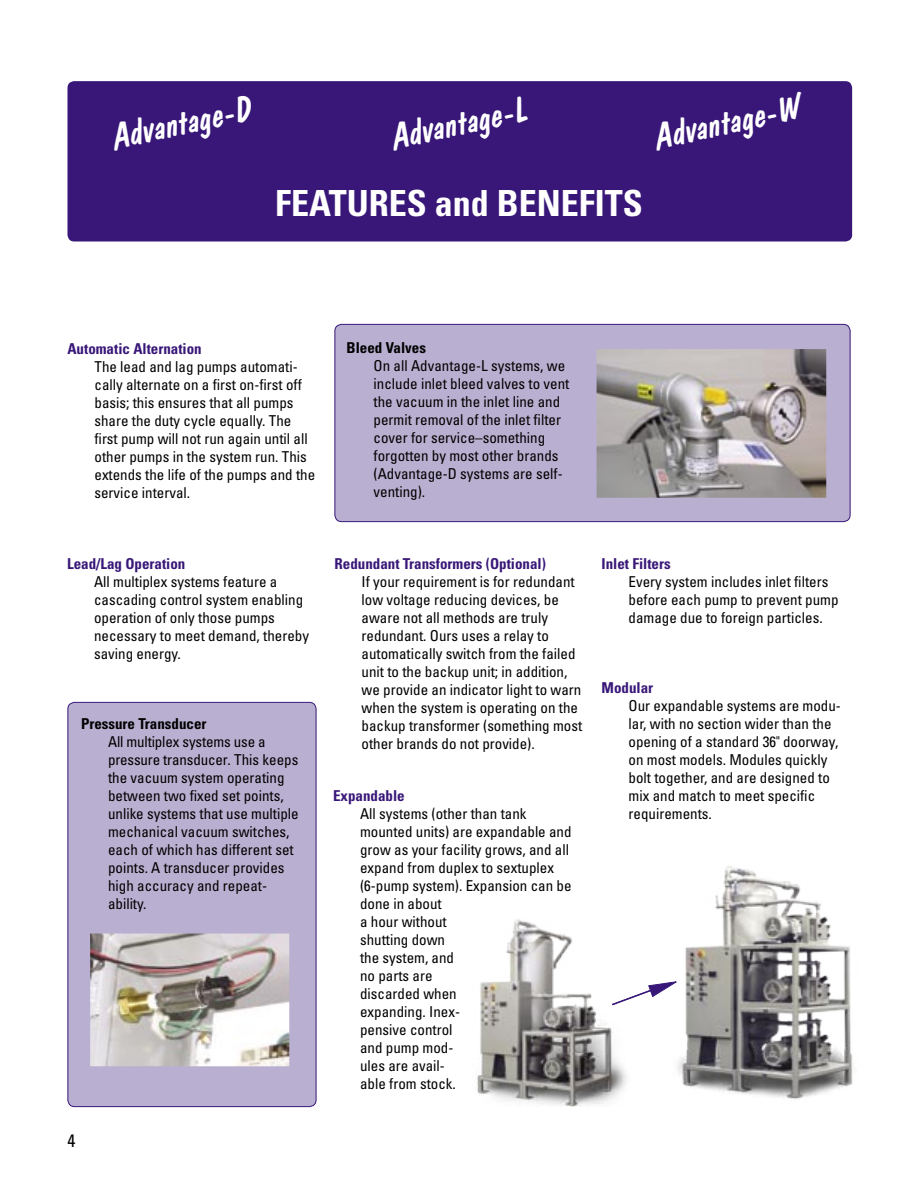
<style>
.page{position:relative;width:918px;height:1188px;background:#fff}
.page>*{position:absolute;margin:0;border:0;box-sizing:border-box;transform-origin:0 0}
.t1{font:italic 36px "Don Casual";color:#fff}
.t2{font:700 condensed 36px "Univers LT";color:#fff}
.t3{font:condensed 18px "Univers LT";color:#000}
.t4{font:condensed 15px/18px "Univers LT";color:#000}
.t5{font:700 condensed 15px "Univers LT";color:#381778}
.t6{font:700 condensed 15px "Univers LT";color:#000}
</style>
<div class="page">
<div style="left:67px;top:702px;width:250px;height:405px;background:#b9afd0"></div>
<div style="left:68px;top:81px;width:784px;height:161px;background:#381778"></div>
<div style="left:334px;top:324px;width:517px;height:198px;background:#b9afd0"></div>
<svg style="left:631px;top:982px;width:38px;height:17px"></svg>
<img style="left:90px;top:934px;width:199px;height:132px">
<img style="left:597px;top:349px;width:229px;height:149px">
<img style="left:477px;top:919px;width:154px;height:188px">
<img style="left:669px;top:866px;width:184px;height:234px">
<p class="t1" style="left:107px;top:116px;width:143px;rotate:-12deg">Advantage-D</p>
<p class="t1" style="left:386px;top:116px;width:139px;rotate:-12deg">Advantage-L</p>
<p class="t1" style="left:649px;top:116px;width:150px;rotate:-12deg">Advantage-W</p>
<p class="t2" style="left:275px;top:181px;width:369px">FEATURES and BENEFITS</p>
<p class="t5" style="left:68px;top:339px;width:136px">Automatic Alternation</p>
<p class="t4" style="left:94px;top:357px;width:222px">The lead and lag pumps automati&shy;cally alternate on a first on-first off basis; this ensures that all pumps share the duty cycle equally. The first pump will not run again until all other pumps in the system run. This extends the life of the pumps and the service interval.</p>
<p class="t6" style="left:347px;top:339px;width:81px">Bleed Valves</p>
<p class="t4" style="left:374px;top:357px;width:197px">On all Advantage-L systems, we include inlet bleed valves to vent the vacuum in the inlet line and permit removal of the inlet filter cover for service–something forgotten by most other brands (Advantage-D systems are self&shy;venting).</p>
<p class="t5" style="left:67px;top:555px;width:120px">Lead/Lag Operation</p>
<p class="t4" style="left:94px;top:573px;width:216px">All multiplex systems feature a cascading control system enabling operation of only those pumps necessary to meet demand, thereby saving energy.</p>
<p class="t6" style="left:81px;top:714px;width:127px">Pressure Transducer</p>
<p class="t4" style="left:108px;top:732px;width:192px">All multiplex systems use a pressure transducer. This keeps the vacuum system operating between two fixed set points, unlike systems that use multiple mechanical vacuum switches, each of which has different set points. A transducer provides high accuracy and repeat&shy;ability.</p>
<p class="t3" style="left:68px;top:1130px;width:9px">4</p>
<p class="t5" style="left:335px;top:554px;width:213px">Redundant Transformers (Optional)</p>
<p class="t4" style="left:362px;top:572px;width:222px">If your requirement is for redundant low voltage reducing devices, be aware not all methods are truly redundant. Ours uses a relay to automatically switch from the failed unit to the backup unit; in addition, we provide an indicator light to warn when the system is operating on the backup transformer (something most other brands do not provide).</p>
<p class="t5" style="left:333px;top:787px;width:73px">Expandable</p>
<p class="t4" style="left:360px;top:805px;width:213px">All systems (other than tank mounted units) are expandable and grow as your facility grows, and all expand from duplex to sextuplex (6-pump system). Expansion can be done in about<br>a hour without<br>shutting down<br>the system, and<br>no parts are<br>discarded when<br>expanding. Inex-<br>pensive control<br>and pump mod-<br>ules are avail-<br>able from stock.</p>
<p class="t5" style="left:602px;top:554px;width:71px">Inlet Filters</p>
<p class="t4" style="left:629px;top:572px;width:211px">Every system includes inlet filters before each pump to prevent pump damage due to foreign particles.</p>
<p class="t5" style="left:602px;top:679px;width:53px">Modular</p>
<p class="t4" style="left:629px;top:697px;width:214px">Our expandable systems are modu&shy;lar, with no section wider than the opening of a standard 36" doorway, on most models. Modules quickly bolt together, and are designed to mix and match to meet specific requirements.</p>
</div>
